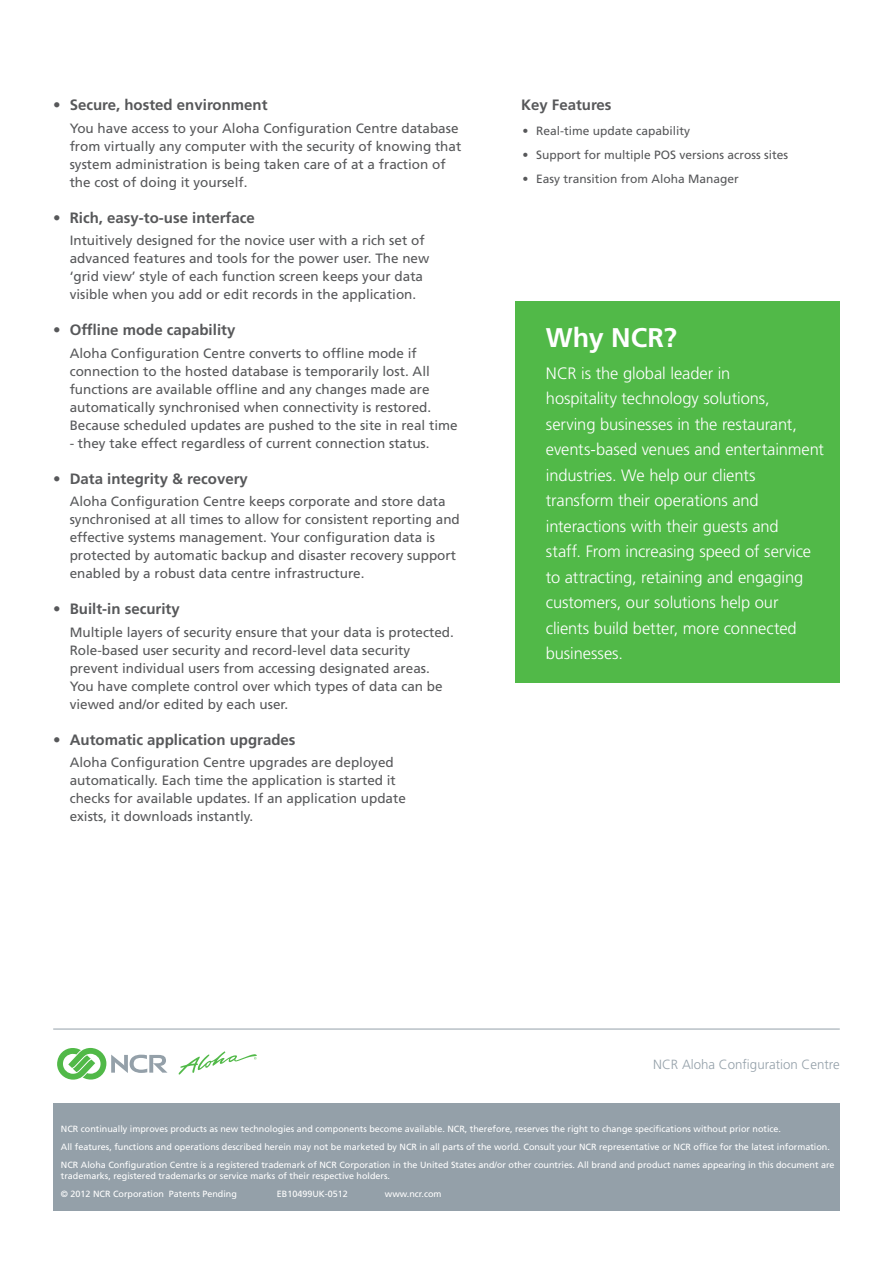
<style>
.page{position:relative;width:893px;height:1263px;background:#fff}
.page>*{position:absolute;margin:0;border:0;box-sizing:border-box;transform-origin:0 0}
.Back_Why_NCR{font:700 27px "Frutiger LT Std";color:#fff}
.Back_Why_NCR_Text{font:300 16.5px/25.5px "Frutiger LT Std";letter-spacing:-.005em;color:#fff}
.Front_Bullet_Head{font:700 15px "Frutiger LT Std";color:#57585a}
.Back_Subhead{font:700 15px "Frutiger LT Std";color:#57585a}
.Front_Bullet_Text{font:13.5px/18px "Frutiger LT Std";color:#57585a}
.Footer_Product_Name{font:300 13.35px "Frutiger LT Std";color:#94a0a9}
.Back_Feature_Bullet{font:12px "Frutiger LT Std";color:#57585a}
.Back_Legal_Text{font:9px/11.2px "Frutiger LT Std";color:#fff}
</style>
<div class="page">
<div style="left:516px;top:302px;width:324px;height:381px;background:#51b948"></div>
<div style="left:53px;top:1103px;width:787px;height:107px;background:#94a0a9"></div>
<hr style="left:53px;top:1029px;width:787px;height:1px;background:#94a0a9">
<svg style="left:57px;top:1048px;width:110px;height:31px"></svg>
<svg style="left:179px;top:1051px;width:78px;height:23px"></svg>
<p class="Front_Bullet_Head" style="left:53px;top:96px;width:216px">• Secure, hosted environment</p>
<p class="Front_Bullet_Text" style="left:70px;top:119px;width:393px">You have access to your Aloha Configuration Centre database from virtually any computer with the security of knowing that system administration is being taken care of at a fraction of the cost of doing it yourself.</p>
<p class="Front_Bullet_Head" style="left:53px;top:209px;width:203px">• Rich, easy-to-use interface</p>
<p class="Front_Bullet_Text" style="left:70px;top:232px;width:361px">Intuitively designed for the novice user with a rich set of advanced features and tools for the power user. The new ‘grid view’ style of each function screen keeps your data visible when you add or edit records in the application.</p>
<p class="Front_Bullet_Head" style="left:53px;top:321px;width:184px">• Offline mode capability</p>
<p class="Front_Bullet_Text" style="left:70px;top:344px;width:389px">Aloha Configuration Centre converts to offline mode if connection to the hosted database is temporarily lost. All functions are available offline and any changes made are automatically synchronised when connectivity is restored.<br>Because scheduled updates are pushed to the site in real time</p>
<p class="Front_Bullet_Text" style="left:70px;top:434px;width:361px">- they take effect regardless of current connection status.</p>
<p class="Front_Bullet_Head" style="left:53px;top:470px;width:196px">• Data integrity &amp; recovery</p>
<p class="Front_Bullet_Text" style="left:70px;top:493px;width:392px">Aloha Configuration Centre keeps corporate and store data synchronised at all times to allow for consistent reporting and effective systems management. Your configuration data is protected by automatic backup and disaster recovery support enabled by a robust data centre infrastructure.</p>
<p class="Front_Bullet_Head" style="left:53px;top:600px;width:128px">• Built-in security</p>
<p class="Front_Bullet_Text" style="left:70px;top:623px;width:386px">Multiple layers of security ensure that your data is protected.<br>Role-based user security and record-level data security prevent individual users from accessing designated areas.<br>You have complete control over which types of data can be viewed and/or edited by each user.</p>
<p class="Front_Bullet_Head" style="left:53px;top:731px;width:244px">• Automatic application upgrades</p>
<p class="Front_Bullet_Text" style="left:70px;top:754px;width:338px">Aloha Configuration Centre upgrades are deployed automatically. Each time the application is started it checks for available updates. If an application update exists, it downloads instantly.</p>
<p class="Back_Subhead" style="left:521px;top:96px;width:92px">Key Features</p>
<p class="Back_Feature_Bullet" style="left:522px;top:124px;width:169px">• Real-time update capability</p>
<p class="Back_Feature_Bullet" style="left:522px;top:148px;width:267px">• Support for multiple POS versions across sites</p>
<p class="Back_Feature_Bullet" style="left:522px;top:172px;width:218px">• Easy transition from Aloha Manager</p>
<p class="Back_Why_NCR" style="left:546px;top:321px;width:133px">Why NCR?</p>
<p class="Back_Why_NCR_Text" style="left:546px;top:361px;width:280px">NCR is the global leader in<br>hospitality technology solutions,<br>serving businesses in the restaurant, events-based venues and entertainment industries. We help our clients transform their operations and interactions with their guests and<br>staff. From increasing speed of service to attracting, retaining and engaging customers, our solutions help our clients build better, more connected businesses.</p>
<p class="Footer_Product_Name" style="left:653px;top:1057px;width:188px">NCR Aloha Configuration Centre</p>
<p class="Back_Legal_Text" style="left:61px;top:1123px;width:722px">NCR continually improves products as new technologies and components become available. NCR, therefore, reserves the right to change specifications without prior notice.</p>
<p class="Back_Legal_Text" style="left:61px;top:1141px;width:771px">All features, functions and operations described herein may not be marketed by NCR in all parts of the world. Consult your NCR representative or NCR office for the latest information.</p>
<p class="Back_Legal_Text" style="left:61px;top:1159px;width:775px">NCR Aloha Configuration Centre is a registered trademark of NCR Corporation in the United States and/or other countries. All brand and product names appearing in this document are trademarks, registered trademarks or service marks of their respective holders.</p>
<p class="Back_Legal_Text" style="left:61px;top:1188px;width:178px">© 2012 NCR Corporation Patents Pending</p>
<p class="Back_Legal_Text" style="left:277px;top:1188px;width:73px">EB10499UK-0512</p>
<p class="Back_Legal_Text" style="left:385px;top:1188px;width:58px">www.ncr.com</p>
</div>
